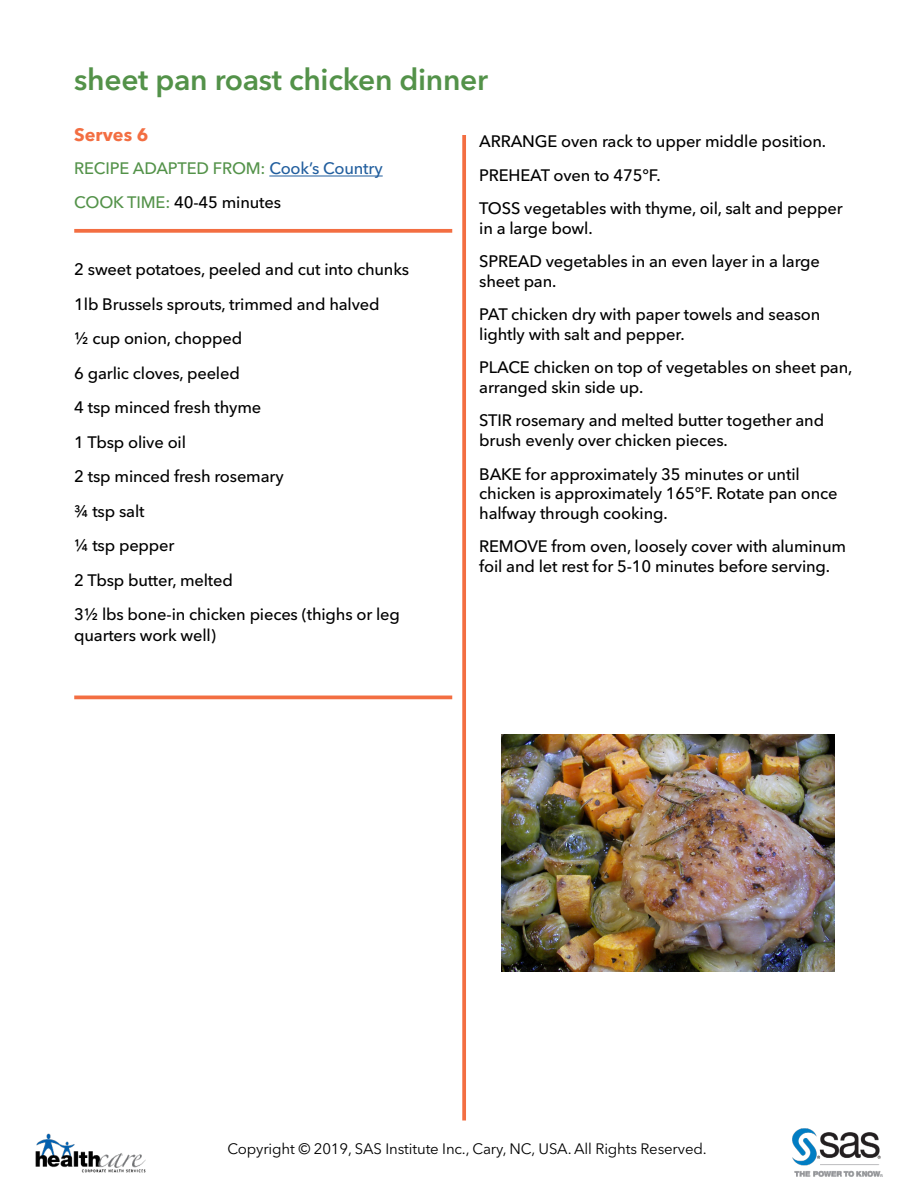
<style>
.page{position:relative;width:918px;height:1188px;background:#fff}
.page>*{position:absolute;margin:0;border:0;box-sizing:border-box;transform-origin:0 0}
.t1{font:600 30px "Avenir Next W1 G";letter-spacing:-.01em;color:#539249}
.t2{font:700 18px "Avenir Next W1 G";color:#f36e42}
.t3{font:500 16.5px/34.5px "Avenir Next W1 G";letter-spacing:-.01em;color:#000}
.t4{font:500 16.5px/33.3px "Avenir Next W1 G";letter-spacing:-.01em;color:#539249}
.t5{font:15px "Avenir Next W1 G";letter-spacing:-.01em;color:#000}
.s1{color:#215e9e}
.s2{color:#000}
</style>
<div class="page">
<svg style="left:462px;top:135px;width:4px;height:985px;background:#f3784f"></svg>
<hr style="left:269px;top:176px;width:114px;height:1px;background:#215e9e">
<svg style="left:74px;top:229px;width:378px;height:4px;background:#f3784f"></svg>
<img style="left:35px;top:1133px;width:111px;height:40px">
<img style="left:792px;top:1128px;width:91px;height:49px">
<img style="left:502px;top:734px;width:333px;height:238px">
<hr style="left:74px;top:696px;width:378px;height:3px;background:#f36e42">
<h1 class="t1" style="left:74px;top:61px;width:415px">sheet pan roast chicken dinner</h1>
<p class="t3" style="left:479px;top:125px;width:365px;line-height:33.3px">ARRANGE oven rack to upper middle position.<br>PREHEAT oven to 475°F.<br>TOSS vegetables with thyme, oil, salt and pepper</p>
<p class="t3" style="left:479px;top:211px;width:342px;line-height:33.3px">in a large bowl.<br>SPREAD vegetables in an even layer in a large</p>
<p class="t3" style="left:479px;top:265px;width:343px;line-height:33.3px">sheet pan.<br>PAT chicken dry with paper towels and season</p>
<p class="t3" style="left:479px;top:318px;width:375px;line-height:33.3px">lightly with salt and pepper.<br>PLACE chicken on top of vegetables on sheet pan,</p>
<p class="t3" style="left:479px;top:371px;width:346px;line-height:33.3px">arranged skin side up.<br>STIR rosemary and melted butter together and</p>
<p class="t3" style="left:479px;top:424px;width:322px;line-height:33.3px">brush evenly over chicken pieces.<br>BAKE for approximately 35 minutes or until</p>
<p class="t3" style="left:479px;top:484px;width:360px;line-height:19.8px">chicken is approximately 165°F. Rotate pan once halfway through cooking.</p>
<p class="t3" style="left:479px;top:537px;width:368px;line-height:19.8px">REMOVE from oven, loosely cover with aluminum foil and let rest for 5-10 minutes before serving.</p>
<p class="t2" style="left:74px;top:124px;width:76px">Serves 6</p>
<p class="t4" style="left:74px;top:152px;width:310px">RECIPE ADAPTED FROM: <span class="s1">Cook’s Country<br></span>COOK TIME: <span class="s2">40-45 minutes</span></p>
<p class="t3" style="left:74px;top:252px;width:336px">2 sweet potatoes, peeled and cut into chunks<br>1lb Brussels sprouts, trimmed and halved<br>½ cup onion, chopped<br>6 garlic cloves, peeled<br>4 tsp minced fresh thyme<br>1 Tbsp olive oil<br>2 tsp minced fresh rosemary<br>¾ tsp salt<br>¼ tsp pepper<br>2 Tbsp butter, melted<br>3½ lbs bone-in chicken pieces (thighs or leg</p>
<p class="t3" style="left:74px;top:618px;width:143px">quarters work well)</p>
<p class="t5" style="left:227px;top:1140px;width:481px">Copyright © 2019, SAS Institute Inc., Cary, NC, USA. All Rights Reserved.</p>
</div>
